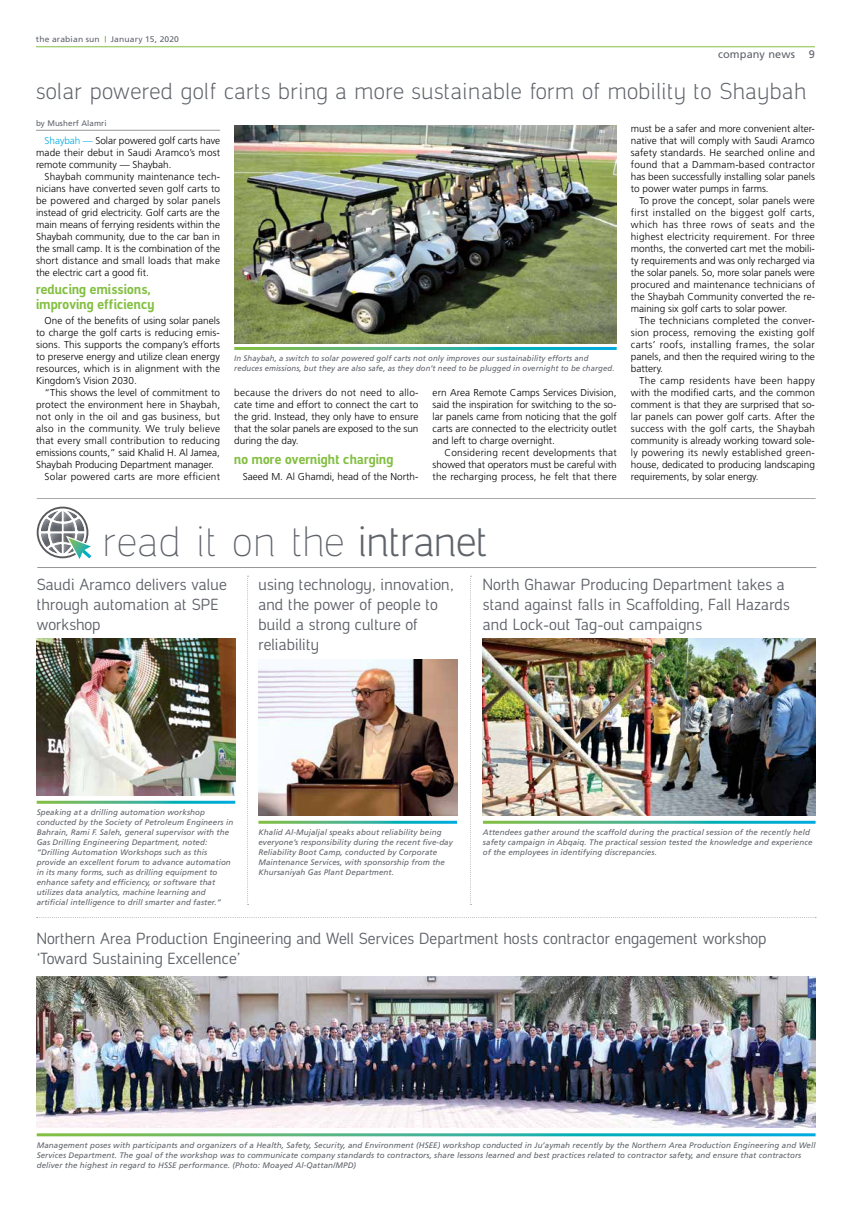
<style>
.page{position:relative;width:851px;height:1219px;background:#fff}
.page>*{position:absolute;margin:0;border:0;box-sizing:border-box;transform-origin:0 0}
.t1{font:100 48px "Manifapro";letter-spacing:.01em;color:#5f636a}
.t2{font:300 26px "Manifapro";letter-spacing:.02em;color:#5f636a}
.t3{font:18px/20px "Manifapro";letter-spacing:.01em;color:#5f636a}
.t4{font:700 15px/15px "Manifapro";letter-spacing:.01em;color:#83bf41}
.t5{font:11px "Frutiger LT Std";letter-spacing:.01em;color:#5f636a}
.t6{font:300 10px/12px "Frutiger LT Std";color:#000;text-align:justify}
.t7{font:300 10px "Frutiger LT Std";letter-spacing:.025em;color:#000}
.t8{font:300 10px "Frutiger LT Std";letter-spacing:.02em;color:#000}
.t9{font:300 10px "Frutiger LT Std";letter-spacing:.03em;color:#000}
.t10{font:8.2px "Frutiger LT Std";letter-spacing:.02em;color:#5f636a;scale:1.04 1}
.t11{font:italic 8px/10px "Frutiger LT Std";letter-spacing:.01em;color:#5f636a}
.t12{font:8px "Frutiger LT Std";letter-spacing:.01em;color:#5f636a}
.s1{color:#00aae2}
.s2{font-weight:300}
</style>
<div class="page">
<hr style="left:36px;top:130px;width:184px;height:1px;background:#939598">
<img style="left:234px;top:125px;width:382px;height:218px">
<svg style="left:37px;top:917px;width:779px;height:1px"></svg>
<hr style="left:37px;top:567px;width:779px;height:1px;background:#939598">
<svg style="left:37px;top:507px;width:55px;height:52px"></svg>
<hr style="left:37px;top:498px;width:778px;height:1px;background:#a7a9ac">
<svg style="left:247px;top:576px;width:1px;height:329px"></svg>
<svg style="left:470px;top:576px;width:1px;height:329px"></svg>
<img style="left:37px;top:638px;width:198px;height:157px">
<img style="left:483px;top:638px;width:332px;height:178px">
<img style="left:258px;top:659px;width:199px;height:157px">
<img style="left:37px;top:976px;width:778px;height:151px">
<hr style="left:36px;top:46px;width:778px;height:1px;background:#83bf41">
<p class="t10" style="left:36px;top:35px;width:63px">the arabian sun</p>
<p class="t10" style="left:111px;top:35px;width:67px">January 15, 2020</p>
<p class="t5" style="left:718px;top:47px;width:98px">company news 9</p>
<h2 class="t2" style="left:36px;top:67px;width:771px">solar powered golf carts bring a more sustainable form of mobility to Shaybah</h2>
<p class="t12" style="left:36px;top:118px;width:72px">by Musherf Alamri</p>
<p class="t6" style="left:36px;top:135px;width:185px;text-indent:8px"><span class="s1">Shaybah —</span> Solar powered golf carts have made their debut in Saudi Aramco’s most remote community — Shaybah.</p>
<p class="t6" style="left:36px;top:171px;width:186px;text-indent:8px">Shaybah community maintenance tech&shy;nicians have converted seven golf carts to be powered and charged by solar panels instead of grid electricity. Golf carts are the main means of ferrying residents within the Shaybah community, due to the car ban in the small camp. It is the combination of the short distance and small loads that make the electric cart a good fit.</p>
<h3 class="t4" style="left:36px;top:280px;width:120px">reducing emissions, improving efficiency</h3>
<p class="t6" style="left:36px;top:315px;width:186px;text-indent:8px">One of the benefits of using solar panels to charge the golf carts is reducing emis&shy;sions. This supports the company’s efforts to preserve energy and utilize clean energy resources, which is in alignment with the Kingdom’s Vision 2030.</p>
<p class="t6" style="left:45px;top:387px;width:177px">“This shows the level of commitment to</p>
<p class="t6" style="left:36px;top:399px;width:185px">protect the environment here in Shaybah,</p>
<p class="t7" style="left:36px;top:411px;width:185px">not only in the oil and gas business, but</p>
<p class="t9" style="left:36px;top:423px;width:185px">also in the community. We truly believe</p>
<p class="t8" style="left:36px;top:435px;width:185px">that every small contribution to reducing</p>
<p class="t6" style="left:36px;top:447px;width:185px">emissions counts,” said Khalid H. Al Jamea,</p>
<p class="t6" style="left:36px;top:459px;width:179px">Shaybah Producing Department manager.</p>
<p class="t7" style="left:45px;top:471px;width:177px">Solar powered carts are more efficient</p>
<p class="t11" style="left:234px;top:353px;width:381px">In Shaybah, a switch to solar powered golf carts not only improves our sustainability efforts and reduces emissions, but they are also safe, as they don’t need to be plugged in overnight to be charged.</p>
<p class="t6" style="left:234px;top:387px;width:186px">because the drivers do not need to allo&shy;cate time and effort to connect the cart to the grid. Instead, they only have to ensure that the solar panels are exposed to the sun during the day.</p>
<h3 class="t4" style="left:234px;top:450px;width:160px">no more overnight charging</h3>
<p class="t6" style="left:243px;top:471px;width:177px">Saeed M. Al Ghamdi, head of the North-</p>
<p class="t6" style="left:432px;top:387px;width:186px">ern Area Remote Camps Services Division, said the inspiration for switching to the so&shy;lar panels came from noticing that the golf carts are connected to the electricity outlet and left to charge overnight.</p>
<p class="t6" style="left:432px;top:447px;width:186px;text-indent:12px">Considering recent developments that showed that operators must be careful with the recharging process, he felt that there</p>
<p class="t6" style="left:630px;top:123px;width:186px">must be a safer and more convenient alter&shy;native that will comply with Saudi Aramco safety standards. He searched online and found that a Dammam-based contractor has been successfully installing solar panels to power water pumps in farms.</p>
<p class="t6" style="left:630px;top:195px;width:186px;text-indent:8px">To prove the concept, solar panels were first installed on the biggest golf carts, which has three rows of seats and the highest electricity requirement. For three months, the converted cart met the mobili&shy;ty requirements and was only recharged via the solar panels. So, more solar panels were procured and maintenance technicians of the Shaybah Community converted the re&shy;maining six golf carts to solar power.</p>
<p class="t6" style="left:630px;top:315px;width:186px;text-indent:9px">The technicians completed the conver&shy;sion process, removing the existing golf carts’ roofs, installing frames, the solar panels, and then the required wiring to the battery.</p>
<p class="t6" style="left:630px;top:375px;width:186px;text-indent:8px">The camp residents have been happy with the modified carts, and the common comment is that they are surprised that so&shy;lar panels can power golf carts. After the success with the golf carts, the Shaybah community is already working toward sole&shy;ly powering its newly established green&shy;house, dedicated to producing landscaping requirements, by solar energy.</p>
<h1 class="t1" style="left:102px;top:497px;width:387px">read it on the <span class="s2">intranet</span></h1>
<h3 class="t3" style="left:37px;top:572px;width:192px">Saudi Aramco delivers value through automation at SPE workshop</h3>
<h3 class="t3" style="left:258px;top:572px;width:197px">using technology, innovation, and the power of people to build a strong culture of reliability</h3>
<h3 class="t3" style="left:483px;top:572px;width:308px">North Ghawar Producing Department takes a stand against falls in Scaffolding, Fall Hazards and Lock-out Tag-out campaigns</h3>
<p class="t11" style="left:37px;top:807px;width:198px">Speaking at a drilling automation workshop conducted by the Society of Petroleum Engineers in Bahrain, Rami F. Saleh, general supervisor with the Gas Drilling Engineering Department, noted: “Drilling Automation Workshops such as this provide an excellent forum to advance automation in its many forms, such as drilling equipment to enhance safety and efficiency, or software that utilizes data analytics, machine learning and artificial intelligence to drill smarter and faster.”</p>
<p class="t11" style="left:258px;top:827px;width:196px">Khalid Al-Mujaljal speaks about reliability being everyone’s responsibility during the recent five-day Reliability Boot Camp, conducted by Corporate Maintenance Services, with sponsorship from the Khursaniyah Gas Plant Department.</p>
<p class="t11" style="left:483px;top:827px;width:331px">Attendees gather around the scaffold during the practical session of the recently held safety campaign in Abqaiq. The practical session tested the knowledge and experience of the employees in identifying discrepancies.</p>
<h3 class="t3" style="left:37px;top:926px;width:731px">Northern Area Production Engineering and Well Services Department hosts contractor engagement workshop ‘Toward Sustaining Excellence’</h3>
<p class="t11" style="left:37px;top:1140px;width:780px">Management poses with participants and organizers of a Health, Safety, Security, and Environment (HSEE) workshop conducted in Ju’aymah recently by the Northern Area Production Engineering and Well<br>Services Department. The goal of the workshop was to communicate company standards to contractors, share lessons learned and best practices related to contractor safety, and ensure that contractors deliver the highest in regard to HSSE performance. (Photo: Moayed Al-Qattan/MPD)</p>
</div>
